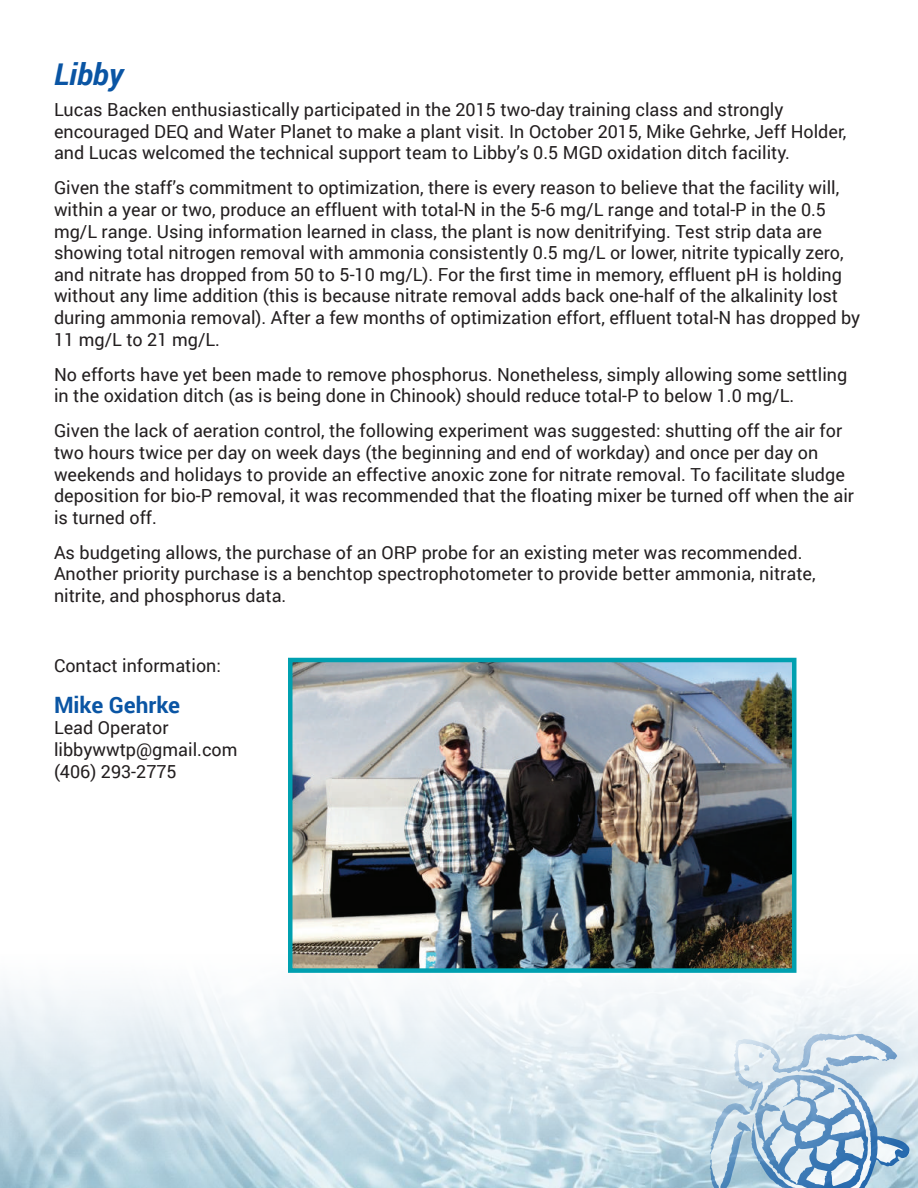
<style>
.page{position:relative;width:918px;height:1188px;background:#fff}
.page>*{position:absolute;margin:0;border:0;box-sizing:border-box;transform-origin:0 0}
.t1{font:italic 700 30px "Roboto";color:#0a55a4}
.t2{font:700 22.5px "Roboto";color:#0a55a4}
.t3{font:18px/21.6px "Roboto";color:#231f20}
</style>
<div class="page">
<img style="left:0;top:851px;width:918px;height:337px">
<svg style="left:709px;top:1032px;width:201px;height:156px;background:#b9d0e2"></svg>
<img style="left:293px;top:663px;width:498px;height:305px">
<div style="left:288px;top:658px;width:508px;height:315px;border:4px solid #00a0b0"></div>
<h1 class="t1" style="left:54px;top:54px;width:71px">Libby</h1>
<p class="t3" style="left:54px;top:98px;width:794px">Lucas Backen enthusiastically participated in the 2015 two-day training class and strongly encouraged DEQ and Water Planet to make a plant visit. In October 2015, Mike Gehrke, Jeff Holder, and Lucas welcomed the technical support team to Libby’s 0.5 MGD oxidation ditch facility.</p>
<p class="t3" style="left:54px;top:176px;width:808px">Given the staff’s commitment to optimization, there is every reason to believe that the facility will, within a year or two, produce an effluent with total-N in the 5-6 mg/L range and total-P in the 0.5 mg/L range. Using information learned in class, the plant is now denitrifying. Test strip data are showing total nitrogen removal with ammonia consistently 0.5 mg/L or lower, nitrite typically zero, and nitrate has dropped from 50 to 5-10 mg/L). For the first time in memory, effluent pH is holding without any lime addition (this is because nitrate removal adds back one-half of the alkalinity lost during ammonia removal). After a few months of optimization effort, effluent total-N has dropped by 11 mg/L to 21 mg/L.</p>
<p class="t3" style="left:54px;top:363px;width:795px">No efforts have yet been made to remove phosphorus. Nonetheless, simply allowing some settling in the oxidation ditch (as is being done in Chinook) should reduce total-P to below 1.0 mg/L.</p>
<p class="t3" style="left:54px;top:419px;width:802px">Given the lack of aeration control, the following experiment was suggested: shutting off the air for two hours twice per day on week days (the beginning and end of workday) and once per day on weekends and holidays to provide an effective anoxic zone for nitrate removal. To facilitate sludge deposition for bio-P removal, it was recommended that the floating mixer be turned off when the air is turned off.</p>
<p class="t3" style="left:54px;top:541px;width:763px">As budgeting allows, the purchase of an ORP probe for an existing meter was recommended.<br>Another priority purchase is a benchtop spectrophotometer to provide better ammonia, nitrate, nitrite, and phosphorus data.</p>
<p class="t3" style="left:54px;top:654px;width:168px">Contact information:</p>
<p class="t2" style="left:54px;top:689px;width:128px">Mike Gehrke</p>
<p class="t3" style="left:54px;top:716px;width:185px">Lead Operator libbywwtp@gmail.com (406) 293-2775</p>
</div>
